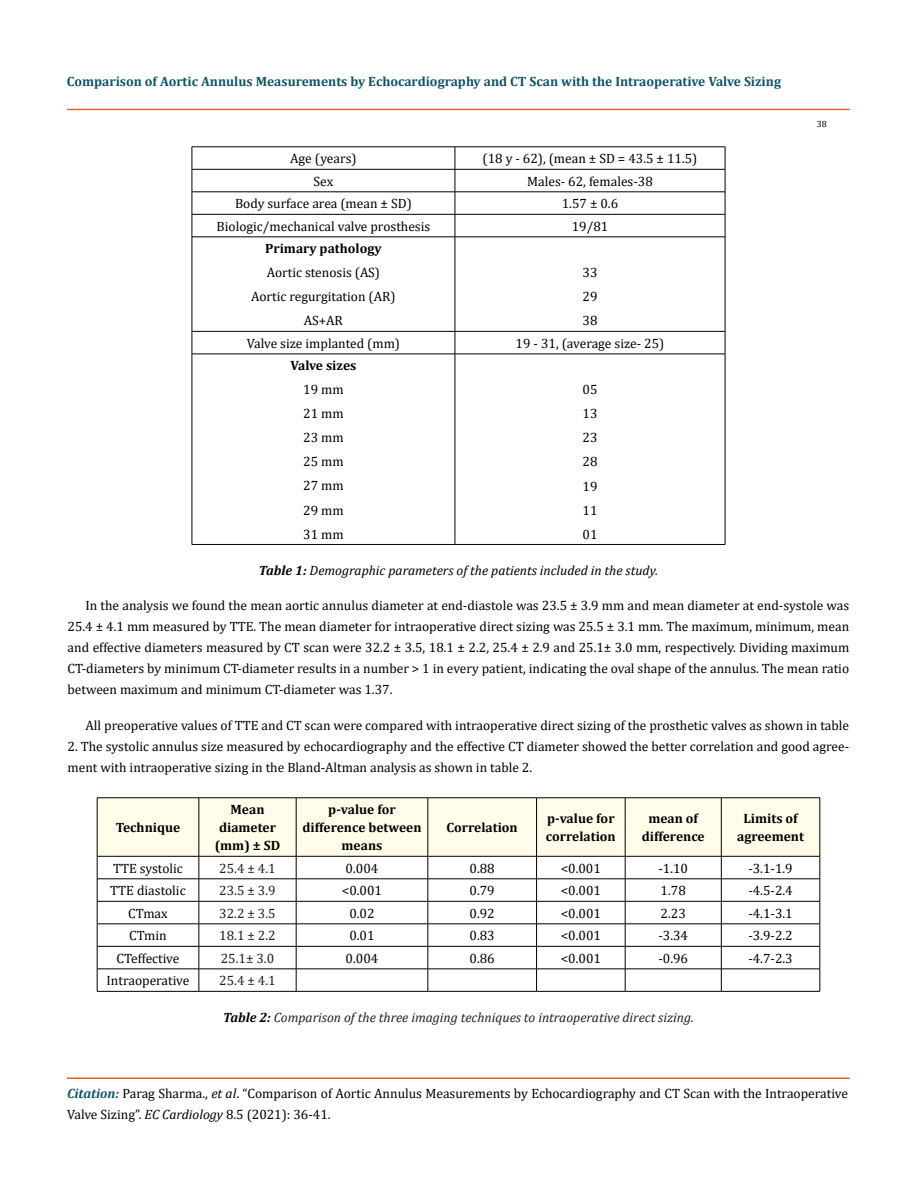
<style>
.page{position:relative;width:917px;height:1190px;background:#fff}
.page>*{position:absolute;margin:0;border:0;box-sizing:border-box;transform-origin:0 0}
.t1{font:13.5px/24px "Cambria";color:#000;text-align:justify}
.t2{font:700 13.5px/18px "Cambria";color:#000;text-align:center}
.t3{font:700 13.5px "Cambria";color:#0e546a}
.t4{font:italic 13.5px "Cambria";color:#231f20}
.t5{font:italic 13.5px "Cambria";color:#000}
.t6{font:13.5px "Cambria";color:#231f20}
.t7{font:9px "Cambria";color:#000}
.s1{font-weight:700}
.s2{font-weight:700;color:#000}
.s3{font-weight:700;font-style:italic;color:#0e546a}
.s4{font-style:italic}
</style>
<div class="page">
<div style="left:67px;top:109px;width:782px;height:1px;border:1px solid #e05d1a"></div>
<div style="left:67px;top:1078px;width:782px;height:1px;border:1px solid #e05d1a"></div>
<hr style="left:192px;top:146px;width:263px;height:1px;background:#000">
<hr style="left:455px;top:146px;width:270px;height:1px;background:#000">
<hr style="left:192px;top:169px;width:263px;height:1px;background:#000">
<hr style="left:455px;top:169px;width:270px;height:1px;background:#000">
<hr style="left:192px;top:191px;width:263px;height:1px;background:#000">
<hr style="left:455px;top:191px;width:270px;height:1px;background:#000">
<hr style="left:192px;top:214px;width:263px;height:1px;background:#000">
<svg style="left:192px;top:147px;width:1px;height:89px"></svg>
<hr style="left:455px;top:214px;width:270px;height:1px;background:#000">
<svg style="left:454px;top:147px;width:1px;height:89px"></svg>
<svg style="left:724px;top:147px;width:1px;height:89px"></svg>
<hr style="left:192px;top:236px;width:263px;height:1px;background:#000">
<hr style="left:192px;top:237px;width:1px;height:94px;background:#000">
<hr style="left:455px;top:236px;width:270px;height:1px;background:#000">
<hr style="left:454px;top:237px;width:1px;height:94px;background:#000">
<hr style="left:724px;top:237px;width:1px;height:94px;background:#000">
<hr style="left:192px;top:331px;width:263px;height:1px;background:#000">
<svg style="left:192px;top:331px;width:1px;height:22px"></svg>
<hr style="left:455px;top:331px;width:270px;height:1px;background:#000">
<svg style="left:454px;top:331px;width:1px;height:22px"></svg>
<svg style="left:724px;top:331px;width:1px;height:22px"></svg>
<hr style="left:192px;top:353px;width:263px;height:1px;background:#000">
<hr style="left:192px;top:354px;width:1px;height:190px;background:#000">
<hr style="left:455px;top:353px;width:270px;height:1px;background:#000">
<hr style="left:454px;top:354px;width:1px;height:190px;background:#000">
<hr style="left:724px;top:354px;width:1px;height:190px;background:#000">
<hr style="left:192px;top:544px;width:263px;height:1px;background:#000">
<hr style="left:455px;top:544px;width:270px;height:1px;background:#000">
<svg style="left:97px;top:797px;width:723px;height:194px"></svg>
<hr style="left:97px;top:991px;width:102px;height:1px;background:#000">
<hr style="left:199px;top:991px;width:97px;height:1px;background:#000">
<hr style="left:296px;top:991px;width:132px;height:1px;background:#000">
<hr style="left:428px;top:991px;width:108px;height:1px;background:#000">
<hr style="left:536px;top:991px;width:89px;height:1px;background:#000">
<hr style="left:625px;top:991px;width:96px;height:1px;background:#000">
<hr style="left:721px;top:991px;width:99px;height:1px;background:#000">
<p class="t3" style="left:67px;top:72px;width:715px">Comparison of Aortic Annulus Measurements by Echocardiography and CT Scan with the Intraoperative Valve Sizing</p>
<p class="t1" style="left:290px;top:147px;width:68px">Age (years)</p>
<p class="t1" style="left:482px;top:147px;width:216px">(18 y - 62), (mean ± SD = 43.5 ± 11.5)</p>
<p class="t1" style="left:313px;top:169px;width:21px">Sex</p>
<p class="t1" style="left:527px;top:169px;width:127px">Males- 62, females-38</p>
<p class="t1" style="left:235px;top:192px;width:178px">Body surface area (mean ± SD)</p>
<p class="t1" style="left:562px;top:192px;width:58px">1.57 ± 0.6</p>
<p class="t1" style="left:216px;top:214px;width:215px">Biologic/mechanical valve prosthesis</p>
<p class="t1" style="left:571px;top:214px;width:38px">19/81</p>
<p class="t2" style="left:265px;top:239px;width:118px">Primary pathology</p>
<p class="t1" style="left:251px;top:261px;width:146px;text-align:center">Aortic stenosis (AS)<br>Aortic regurgitation (AR)<br>AS+AR</p>
<p class="t1" style="left:582px;top:261px;width:16px">33<br>29<br>38</p>
<p class="t1" style="left:247px;top:331px;width:155px">Valve size implanted (mm)</p>
<p class="t1" style="left:515px;top:331px;width:150px">19 - 31, (average size- 25)</p>
<p class="t2" style="left:290px;top:356px;width:67px">Valve sizes</p>
<p class="t1" style="left:303px;top:378px;width:42px">19 mm 21 mm 23 mm 25 mm 27 mm 29 mm 31 mm</p>
<p class="t1" style="left:582px;top:378px;width:16px">05<br>13<br>23<br>28<br>19<br>11<br>01</p>
<p class="t5" style="left:259px;top:560px;width:400px"><span class="s1">Table 1:</span> Demographic parameters of the patients included in the study.</p>
<p class="t7" style="left:816px;top:118px;width:11px">38</p>
<p class="t1" style="left:68px;top:595px;width:783px;line-height:21px;text-indent:18px">In the analysis we found the mean aortic annulus diameter at end-diastole was 23.5 ± 3.9 mm and mean diameter at end-systole was 25.4 ± 4.1 mm measured by TTE. The mean diameter for intraoperative direct sizing was 25.5 ± 3.1 mm. The maximum, minimum, mean and effective diameters measured by CT scan were 32.2 ± 3.5, 18.1 ± 2.2, 25.4 ± 2.9 and 25.1± 3.0 mm, respectively. Dividing maximum CT-diameters by minimum CT-diameter results in a number &gt; 1 in every patient, indicating the oval shape of the annulus. The mean ratio between maximum and minimum CT-diameter was 1.37.</p>
<p class="t1" style="left:86px;top:713px;width:765px">All preoperative values of TTE and CT scan were compared with intraoperative direct sizing of the prosthetic valves as shown in table</p>
<p class="t1" style="left:68px;top:736px;width:783px;line-height:21px">2. The systolic annulus size measured by echocardiography and the effective CT diameter showed the better correlation and good agree&shy;ment with intraoperative sizing in the Bland-Altman analysis as shown in table 2.</p>
<p class="t2" style="left:116px;top:818px;width:66px">Technique</p>
<p class="t2" style="left:215px;top:800px;width:67px">Mean diameter (mm) ± SD</p>
<p class="t2" style="left:302px;top:800px;width:121px">p-value for difference between means</p>
<p class="t2" style="left:446px;top:818px;width:73px">Correlation</p>
<p class="t2" style="left:546px;top:809px;width:71px;text-align:left">p-value for correlation</p>
<p class="t2" style="left:641px;top:809px;width:65px">mean of difference</p>
<p class="t2" style="left:737px;top:809px;width:68px">Limits of agreement</p>
<p class="t1" style="left:113px;top:856px;width:71px">TTE systolic</p>
<p class="t6" style="left:219px;top:860px;width:58px">25.4 ± 4.1</p>
<p class="t1" style="left:345px;top:856px;width:34px">0.004</p>
<p class="t1" style="left:469px;top:856px;width:27px">0.88</p>
<p class="t1" style="left:560px;top:856px;width:42px">&lt;0.001</p>
<p class="t1" style="left:658px;top:856px;width:31px">-1.10</p>
<p class="t1" style="left:748px;top:856px;width:46px">-3.1-1.9</p>
<p class="t1" style="left:110px;top:878px;width:77px">TTE diastolic</p>
<p class="t6" style="left:219px;top:882px;width:58px">23.5 ± 3.9</p>
<p class="t1" style="left:342px;top:878px;width:42px">&lt;0.001</p>
<p class="t1" style="left:469px;top:878px;width:27px">0.79</p>
<p class="t1" style="left:560px;top:878px;width:42px">&lt;0.001</p>
<p class="t1" style="left:660px;top:878px;width:27px">1.78</p>
<p class="t1" style="left:748px;top:878px;width:46px">-4.5-2.4</p>
<p class="t1" style="left:128px;top:901px;width:41px">CTmax</p>
<p class="t6" style="left:219px;top:905px;width:58px">32.2 ± 3.5</p>
<p class="t1" style="left:349px;top:901px;width:27px">0.02</p>
<p class="t1" style="left:469px;top:901px;width:27px">0.92</p>
<p class="t1" style="left:560px;top:901px;width:42px">&lt;0.001</p>
<p class="t1" style="left:660px;top:901px;width:27px">2.23</p>
<p class="t1" style="left:748px;top:901px;width:46px">-4.1-3.1</p>
<p class="t1" style="left:129px;top:923px;width:39px">CTmin</p>
<p class="t6" style="left:219px;top:927px;width:58px">18.1 ± 2.2</p>
<p class="t1" style="left:349px;top:923px;width:27px">0.01</p>
<p class="t1" style="left:469px;top:923px;width:27px">0.83</p>
<p class="t1" style="left:560px;top:923px;width:42px">&lt;0.001</p>
<p class="t1" style="left:658px;top:923px;width:31px">-3.34</p>
<p class="t1" style="left:748px;top:923px;width:46px">-3.9-2.2</p>
<p class="t1" style="left:117px;top:946px;width:64px">CTeffective</p>
<p class="t6" style="left:221px;top:950px;width:55px">25.1± 3.0</p>
<p class="t1" style="left:345px;top:946px;width:34px">0.004</p>
<p class="t1" style="left:469px;top:946px;width:27px">0.86</p>
<p class="t1" style="left:560px;top:946px;width:42px">&lt;0.001</p>
<p class="t1" style="left:658px;top:946px;width:31px">-0.96</p>
<p class="t1" style="left:748px;top:946px;width:46px">-4.7-2.3</p>
<p class="t1" style="left:107px;top:968px;width:84px">Intraoperative</p>
<p class="t6" style="left:219px;top:972px;width:58px">25.4 ± 4.1</p>
<p class="t4" style="left:223px;top:1007px;width:472px"><span class="s2">Table 2:</span> Comparison of the three imaging techniques to intraoperative direct sizing.</p>
<p class="t1" style="left:67px;top:1083px;width:782px;line-height:21px"><span class="s3">Citation:</span> Parag Sharma., <span class="s4">et al</span>. “Comparison of Aortic Annulus Measurements by Echocardiography and CT Scan with the Intraoperative<br>Valve Sizing”. <span class="s4">EC Cardiology</span> 8.5 (2021): 36-41.</p>
</div>
